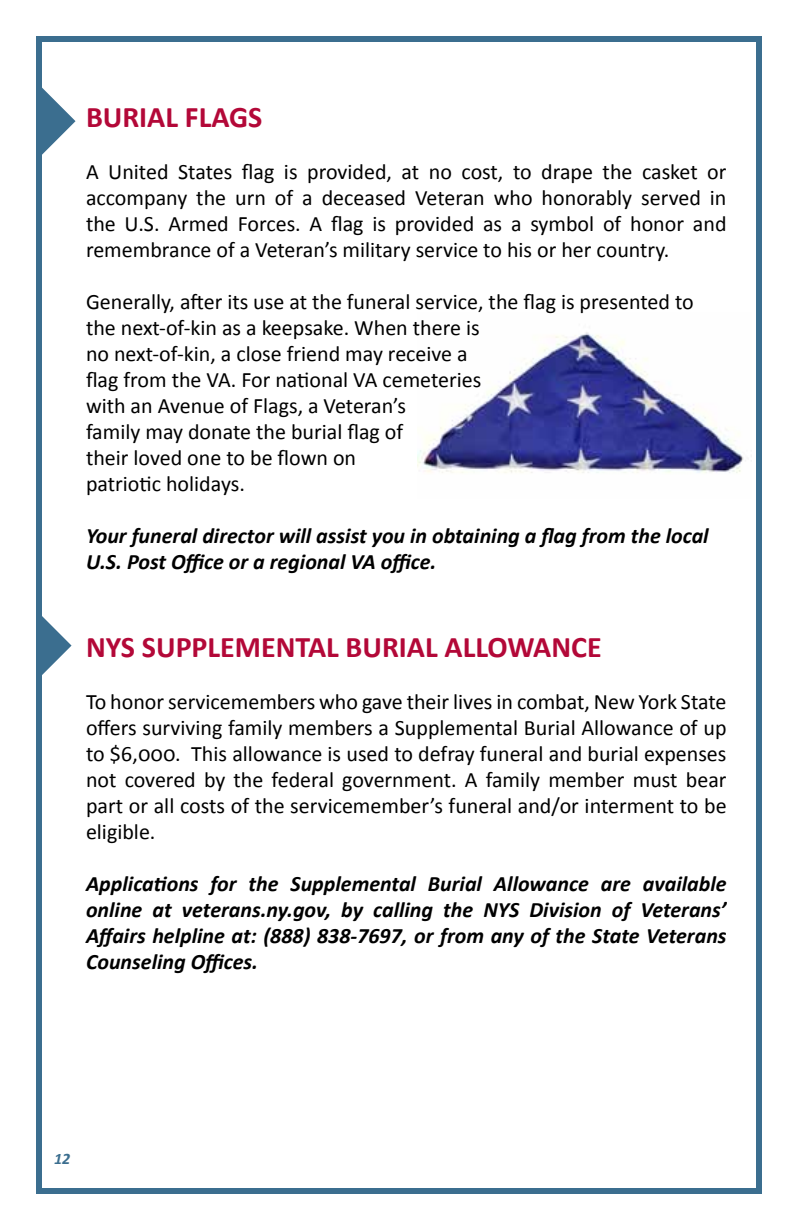
<style>
.page{position:relative;width:792px;height:1224px;background:#fff}
.page>*{position:absolute;margin:0;border:0;box-sizing:border-box;transform-origin:0 0}
.t1{font:700 30px "Calibri";color:#b30838}
.t2{font:22px/26px "Calibri";color:#000;text-align:justify}
.t3{font:italic 700 22px/26px "Calibri";color:#000}
.t4{font:italic 700 16px "Calibri";color:#3b6e8f}
</style>
<div class="page">
<div style="left:36px;top:36px;width:726px;height:1158px;border:6px solid #3b6e8f"></div>
<img style="left:418px;top:332px;width:326px;height:141px">
<svg style="left:38px;top:85px;width:38px;height:74px"></svg>
<svg style="left:36px;top:610px;width:36px;height:74px"></svg>
<h1 class="t1" style="left:86px;top:98px;width:178px">BU RIAL FLAGS</h1>
<p class="t2" style="left:86px;top:158px;width:642px">A United States flag is provided, at no cost, to drape the casket or accompany the urn of a deceased Veteran who honorably served in the U.S. Armed Forces. A flag is provided as a symbol of honor and remembrance of a Veteran’s military service to his or her country.</p>
<p class="t2" style="left:86px;top:288px;width:609px;text-align:left">Generally, after its use at the funeral service, the flag is presented to the next-of-kin as a keepsake. When there is<br>no next-of-kin, a close friend may receive a<br>flag from the VA. For national VA cemeteries<br>with an Avenue of Flags, a Veteran’s<br>family may donate the burial flag of<br>their loved one to be flown on<br>patriotic holidays.</p>
<p class="t3" style="left:86px;top:523px;width:624px">Your funeral director will assist you in obtaining a flag from the local<br>U.S. Post Office or a regional VA office.</p>
<h1 class="t1" style="left:86px;top:628px;width:517px">NYS SUPPLEMENTAL BU RIAL ALLOWANCE</h1>
<p class="t2" style="left:86px;top:688px;width:642px">To honor servicemembers who gave their lives in combat, New York State offers surviving family members a Supplemental Burial Allowance of up to $6,000. This allowance is used to defray funeral and burial expenses not covered by the federal government. A family member must bear part or all costs of the servicemember’s funeral and/or interment to be eligible.</p>
<p class="t3" style="left:86px;top:871px;width:642px;text-align:justify">Applications for the Supplemental Burial Allowance are available online at veterans.ny.gov, by calling the NYS Division of Veterans’ Affairs helpline at: (888) 838-7697, or from any of the State Veterans Counseling Offices.</p>
<p class="t4" style="left:54px;top:1149px;width:18px">12</p>
</div>
